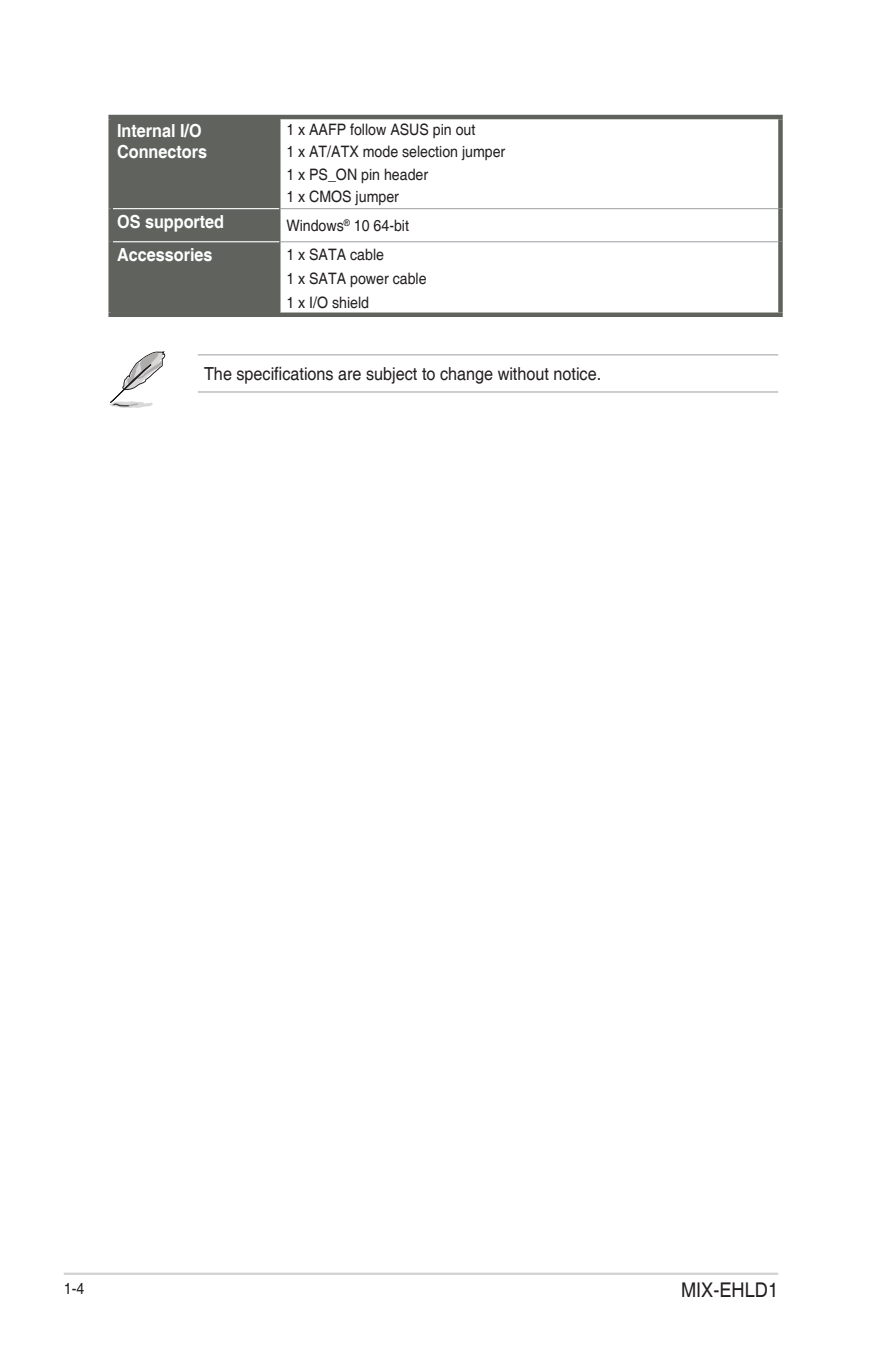
<style>
.page{position:relative;width:893px;height:1346px;background:#fff}
.page>*{position:absolute;margin:0;border:0;box-sizing:border-box;transform-origin:0 0}
.t1{font:20.25px "Helvetica";color:#231f20;scale:.9 1}
.t2{font:18px "Helvetica";color:#231f20;scale:.9 1}
.t3{font:700 18px/21.6px "Helvetica";color:#fff;scale:.9 1}
.t4{font:15.75px/22.5px "Helvetica";color:#231f20;scale:.9 1}
</style>
<div class="page">
<hr style="left:64px;top:1272px;width:714px;height:3px;background:#d1d2d4">
<hr style="left:198px;top:354px;width:580px;height:1px;background:#a8a9ad">
<hr style="left:198px;top:391px;width:580px;height:1px;background:#a8a9ad">
<svg style="left:109px;top:351px;width:56px;height:57px"></svg>
<div style="left:113px;top:119px;width:166px;height:193px;background:#5f625d"></div>
<hr style="left:108px;top:115px;width:172px;height:4px;background:#5f625d">
<hr style="left:280px;top:115px;width:503px;height:4px;background:#5f625d">
<hr style="left:113px;top:208px;width:166px;height:1px;background:#fff">
<hr style="left:280px;top:208px;width:498px;height:1px;background:#a8a9ad">
<div style="left:108px;top:119px;width:5px;height:90px;background:#5f625d"></div>
<div style="left:778px;top:119px;width:5px;height:90px;background:#5f625d"></div>
<div style="left:108px;top:209px;width:5px;height:33px;background:#5f625d"></div>
<div style="left:778px;top:209px;width:5px;height:33px;background:#5f625d"></div>
<hr style="left:279px;top:119px;width:1px;height:90px;background:#5f625d">
<hr style="left:279px;top:209px;width:1px;height:33px;background:#5f625d">
<hr style="left:113px;top:241px;width:166px;height:1px;background:#fff">
<div style="left:108px;top:242px;width:5px;height:70px;background:#5f625d"></div>
<div style="left:778px;top:242px;width:5px;height:70px;background:#5f625d"></div>
<div style="left:108px;top:312px;width:172px;height:5px;background:#5f625d"></div>
<div style="left:280px;top:312px;width:503px;height:5px;background:#5f625d"></div>
<hr style="left:280px;top:241px;width:498px;height:1px;background:#a8a9ad">
<hr style="left:279px;top:242px;width:1px;height:70px;background:#5f625d">
<p class="t3" style="left:117px;top:120px;width:102px">Internal I/O<br>Connectors</p>
<p class="t4" style="left:286px;top:119px;width:245px">1 x AAFP follow ASUS pin out<br>1 x AT/ATX mode selection jumper<br>1 x PS_ON pin header<br>1 x CMOS jumper</p>
<p class="t3" style="left:117px;top:212px;width:121px">OS supported</p>
<p class="t4" style="left:286px;top:215px;width:138px">Windows<sup>®</sup> 10 64-bit</p>
<p class="t3" style="left:117px;top:245px;width:108px">Accessories</p>
<p class="t4" style="left:286px;top:242px;width:157px;line-height:24.3px">1 x SATA cable<br>1 x SATA power cable<br>1 x I/O shield</p>
<p class="t2" style="left:204px;top:363px;width:443px">The specifications are subject to change without notice.</p>
<p class="t4" style="left:64px;top:1278px;width:24px">1-4</p>
<p class="t1" style="left:681px;top:1278px;width:110px">MIX-EHLD1</p>
</div>
